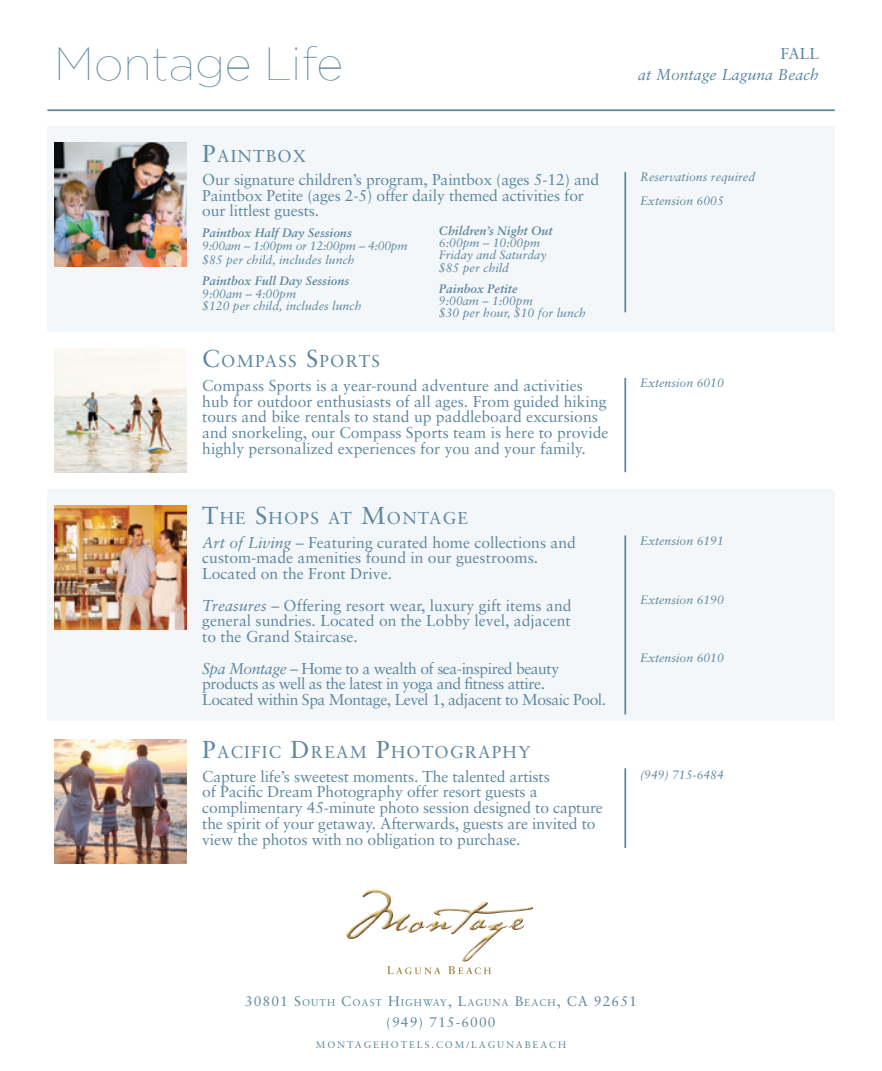
<style>
.page{position:relative;width:882px;height:1071px;background:#fff}
.page>*{position:absolute;margin:0;border:0;box-sizing:border-box;transform-origin:0 0}
.t1{font:100 46.38px "Gotham";color:#5c87a1}
.t2{font:17.15px "Sabon";letter-spacing:.07em;color:#5c87a1}
.t3{font:15.75px/15.8px "Sabon";letter-spacing:-.01em;color:#5c87a1}
.t4{font:15.75px/15.8px "Sabon";letter-spacing:-.03em;color:#5c87a1}
.t5{font:italic 15.75px "Sabon";color:#5c87a1}
.t6{font:14px "Sabon";letter-spacing:.075em;color:#5c87a1}
.t7{font:italic 12.25px/12.2px "Sabon";color:#5c87a1}
.t8{font:italic 700 12.25px "Sabon";color:#5c87a1}
.t9{font:9.8px "Sabon";letter-spacing:.105em;color:#5c87a1}
.t10{font:9.62px "Sabon";letter-spacing:.2em;color:#5c87a1}
.s1{font-size:24.5px}
.s2{font-style:italic}
.s3{font-size:14px}
</style>
<div class="page">
<img style="left:54px;top:349px;width:133px;height:123px">
<hr style="left:624px;top:378px;width:2px;height:94px;background:#5c87a1">
<div style="left:47px;top:490px;width:788px;height:231px;background:#f4f7f9"></div>
<img style="left:54px;top:505px;width:133px;height:124px">
<hr style="left:624px;top:535px;width:2px;height:179px;background:#5c87a1">
<img style="left:54px;top:739px;width:133px;height:124px">
<hr style="left:624px;top:768px;width:2px;height:80px;background:#5c87a1">
<div style="left:47px;top:127px;width:788px;height:205px;background:#f4f7f9"></div>
<img style="left:54px;top:143px;width:133px;height:123px">
<hr style="left:624px;top:172px;width:2px;height:140px;background:#5c87a1">
<hr style="left:47px;top:109px;width:788px;height:2px;background:#5c87a1">
<svg style="left:387px;top:966px;width:54px;height:8px"></svg>
<svg style="left:448px;top:966px;width:43px;height:8px"></svg>
<img style="left:346px;top:889px;width:187px;height:51px">
<h1 class="t1" style="left:54px;top:39px;width:291px">Montage Life</h1>
<p class="t2" style="left:202px;top:145px;width:106px"><span class="s1">P</span>AINTBOX</p>
<p class="t3" style="left:202px;top:171px;width:398px">Our signature children’s program, Paintbox (ages 5-12) and<br>Paintbox Petite (ages 2-5) offer daily themed activities for our littlest guests.</p>
<p class="t8" style="left:202px;top:226px;width:151px">Paintbox Half Day Sessions</p>
<p class="t7" style="left:202px;top:238px;width:207px;line-height:14.7px">9:00am – 1:00pm or 12:00pm – 4:00pm $85 per child, includes lunch</p>
<p class="t8" style="left:202px;top:274px;width:149px">Paintbox Full Day Sessions</p>
<p class="t7" style="left:202px;top:287px;width:161px">9:00am – 4:00pm<br>$120 per child, includes lunch</p>
<p class="t8" style="left:439px;top:223px;width:115px">Children’s Night Out</p>
<p class="t7" style="left:439px;top:237px;width:109px">6:00pm – 10:00pm<br>Friday and Saturday $85 per child</p>
<p class="t8" style="left:439px;top:281px;width:80px">Painbox Petite</p>
<p class="t7" style="left:439px;top:294px;width:149px">9:00am – 1:00pm<br>$30 per hour, $10 for lunch</p>
<p class="t3" style="left:780px;top:46px;width:40px">FALL</p>
<p class="t5" style="left:638px;top:66px;width:182px">at Montage Laguna Beach</p>
<p class="t7" style="left:640px;top:164px;width:117px;line-height:24.5px">Reservations required<br>Extension 6005</p>
<p class="t2" style="left:202px;top:351px;width:178px"><span class="s1">C</span>OMPASS <span class="s1">S</span>PORTS</p>
<p class="t3" style="left:202px;top:377px;width:408px">Compass Sports is a year-round adventure and activities hub for outdoor enthusiasts of all ages. From guided hiking tours and bike rentals to stand up paddleboard excursions and snorkeling, our Compass Sports team is here to provide highly personalized experiences for you and your family.</p>
<p class="t7" style="left:640px;top:377px;width:85px">Extension 6010</p>
<p class="t2" style="left:202px;top:508px;width:267px"><span class="s1">T</span>HE <span class="s1">S</span>HOPS AT <span class="s1">M</span>ONTAGE</p>
<p class="t3" style="left:202px;top:534px;width:375px"><span class="s2">Art of Living</span> – Featuring curated home collections and custom-made amenities found in our guestrooms.<br>Located on the Front Drive.</p>
<p class="t3" style="left:202px;top:597px;width:371px;text-align:justify"><span class="s2">Treasures</span> – Offering resort wear, luxury gift items and general sundries. Located on the Lobby level, adjacent to the Grand Staircase.</p>
<p class="t4" style="left:202px;top:660px;width:405px"><span class="s2">Spa Montage</span> – Home to a wealth of sea-inspired beauty products as well as the latest in yoga and fitness attire.<br>Located within Spa Montage, Level 1, adjacent to Mosaic Pool.</p>
<p class="t7" style="left:640px;top:534px;width:85px">Extension 6191</p>
<p class="t7" style="left:640px;top:593px;width:85px">Extension 6190</p>
<p class="t7" style="left:640px;top:652px;width:85px">Extension 6010</p>
<p class="t2" style="left:202px;top:742px;width:330px"><span class="s1">P</span>ACIFIC <span class="s1">D</span>REAM <span class="s1">P</span>HOTOGRAPHY</p>
<p class="t3" style="left:202px;top:768px;width:402px">Capture life’s sweetest moments. The talented artists<br>of Pacific Dream Photography offer resort guests a complimentary 45-minute photo session designed to capture the spirit of your getaway. Afterwards, guests are invited to view the photos with no obligation to purchase.</p>
<p class="t7" style="left:640px;top:768px;width:85px">(949) 715-6484</p>
<p class="t9" style="left:245px;top:997px;width:394px"><span class="s3">30801 S</span>OUTH <span class="s3">C</span>OAST <span class="s3">H</span>IGHWAY<span class="s3">, L</span>AGUNA <span class="s3">B</span>EACH<span class="s3">, CA 92651</span></p>
<p class="t6" style="left:386px;top:1014px;width:111px">(949) 715-6000</p>
<p class="t10" style="left:316px;top:1039px;width:252px">MONTAGEHOTELS.COM/LAGUNABEACH</p>
</div>
